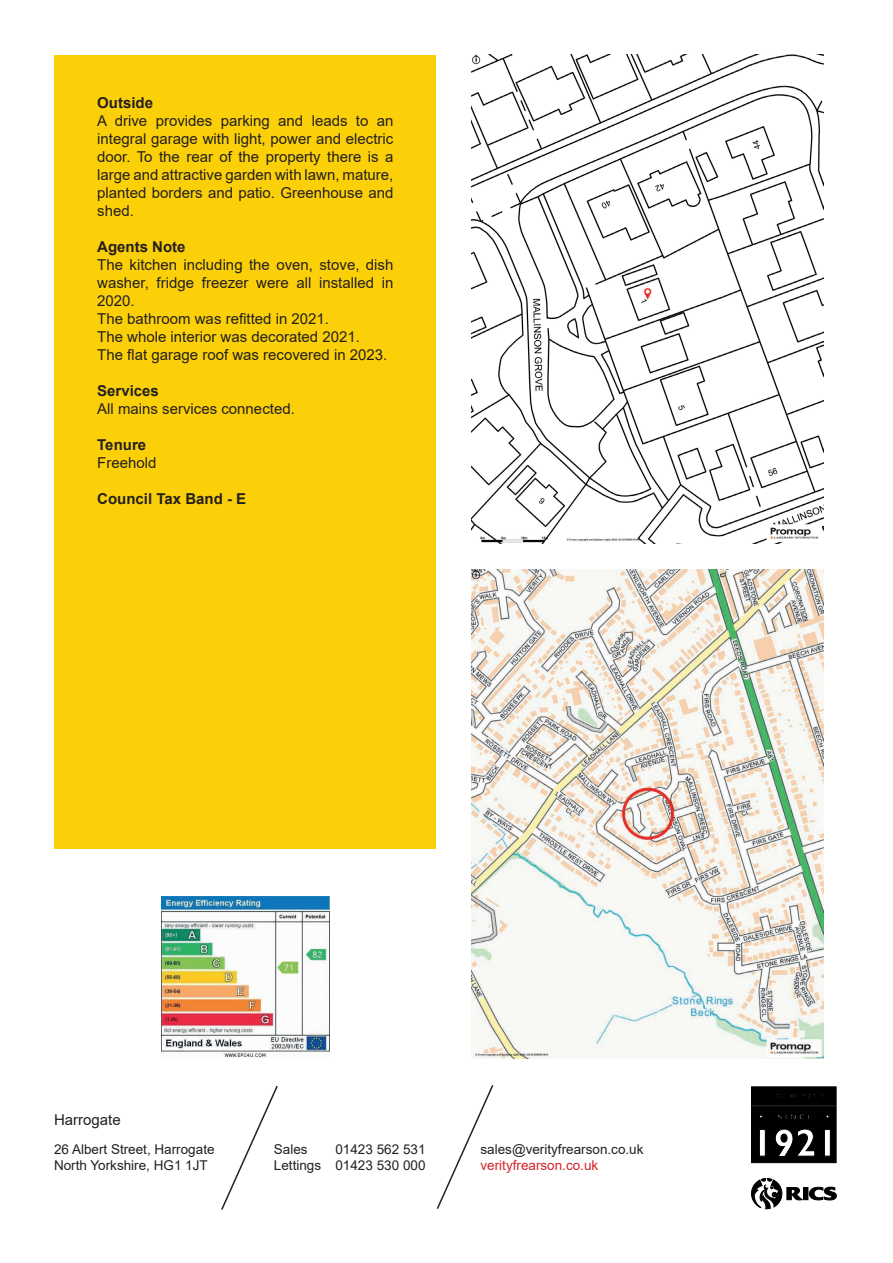
<style>
.page{position:relative;width:893px;height:1263px;background:#fff}
.page>*{position:absolute;margin:0;border:0;box-sizing:border-box;transform-origin:0 0}
.t1{font:15px/18px "Arial";color:#231f20;text-align:justify}
.t2{font:700 15px "Arial";color:#231f20}
.t3{font:13.5px/16.2px "Arial";color:#231f20}
.t4{font:13.5px "Arial";color:#d1232a}
</style>
<div class="page">
<div style="left:55px;top:55px;width:381px;height:793px;background:#fcd008"></div>
<img style="left:472px;top:54px;width:352px;height:489px">
<img style="left:472px;top:570px;width:352px;height:489px">
<img style="left:162px;top:896px;width:167px;height:162px">
<svg style="left:221px;top:1085px;width:57px;height:125px"></svg>
<svg style="left:436px;top:1085px;width:58px;height:124px"></svg>
<svg style="left:751px;top:1086px;width:86px;height:77px;background:#1d1d1e"></svg>
<svg style="left:809px;top:1186px;width:28px;height:15px"></svg>
<div style="left:803px;top:1187px;width:5px;height:13px;background:#000001"></div>
<svg style="left:751px;top:1178px;width:52px;height:31px"></svg>
<p class="t2" style="left:97px;top:92px;width:57px">Outside</p>
<p class="t1" style="left:97px;top:112px;width:298px">A drive provides parking and leads to an integral garage with light, power and electric door. To the rear of the property there is a large and attractive garden with lawn, mature, planted borders and patio. Greenhouse and shed.</p>
<p class="t2" style="left:97px;top:236px;width:90px">Agents Note</p>
<p class="t1" style="left:97px;top:256px;width:298px;text-align:left">The kitchen including the oven, stove, dish washer, fridge freezer were all installed in 2020.<br>The bathroom was refitted in 2021.<br>The whole interior was decorated 2021.<br>The flat garage roof was recovered in 2023.</p>
<p class="t2" style="left:97px;top:380px;width:63px">Services</p>
<p class="t1" style="left:97px;top:400px;width:199px">All mains services connected.</p>
<p class="t2" style="left:97px;top:434px;width:50px">Tenure</p>
<p class="t1" style="left:97px;top:454px;width:61px">Freehold</p>
<p class="t2" style="left:97px;top:488px;width:150px">Council Tax Band - E</p>
<p class="t1" style="left:54px;top:1111px;width:68px">Harrogate</p>
<p class="t3" style="left:54px;top:1141px;width:162px">26 Albert Street, Harrogate<br>North Yorkshire, HG1 1JT</p>
<p class="t3" style="left:274px;top:1141px;width:35px">Sales</p>
<p class="t3" style="left:274px;top:1141px;width:153px;text-align:right">01423 562 531<br>Lettings 01423 530 000</p>
<p class="t3" style="left:480px;top:1141px;width:164px">sales@verityfrearson.co.uk</p>
<p class="t4" style="left:480px;top:1156px;width:119px">verityfrearson.co.uk</p>
</div>
